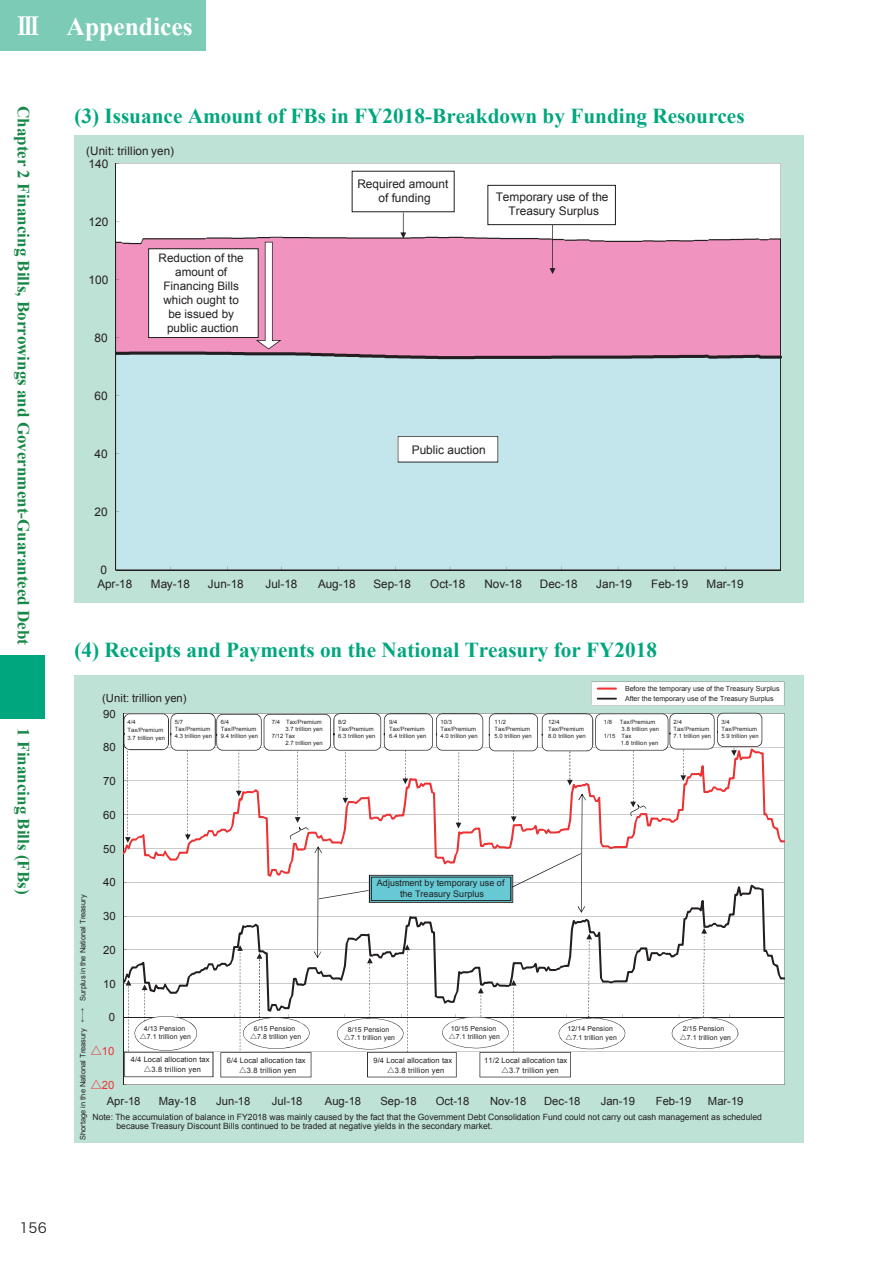
<style>
.page{position:relative;width:893px;height:1263px;background:#fff}
.page>*{position:absolute;margin:0;border:0;box-sizing:border-box;transform-origin:0 0}
.t1{font:700 25.5px "Times New Roman";color:#fff}
.t2{font:700 21.3px "Times New Roman";color:#00a77e}
.t3{font:700 16.95px "Times New Roman";color:#188847}
.t4{font:13.8px "Hira Kaku Pro W3";color:#231f20}
.t5{font:11.85px/14.2px "Arial";color:#231f20;text-align:center}
.t6{font:11.7px/14.1px "Arial";color:#231f20;text-align:center}
.t7{font:11.4px "Arial";color:#231f20}
.t8{font:11.4px "Arial";color:#ee3133}
.t9{font:11.25px "Arial";letter-spacing:.005em;color:#231f20}
.t10{font:9px/10.1px "Arial";color:#231f20;text-align:center}
.t11{font:8.55px/9px "Arial";color:#231f20}
.t12{font:7.5px/9.8px "Arial";letter-spacing:.015em;color:#231f20}
.t13{font:7.5px "Hira Kaku Pro W3";color:#231f20}
.t14{font:7.05px/10.2px "Arial";color:#231f20}
.t15{font:6.9px/8.2px "Arial";letter-spacing:.015em;color:#231f20;text-align:center}
.t16{font:5.85px/7.1px "Arial";letter-spacing:.015em;color:#231f20}
.s1{font-family:"Midashi Min Pro MA31";font-weight:400}
.s2{font-family:"Hira Kaku Pro W3"}
.s3{font-family:"Hira Kaku Pro W3";font-size:11.55px}
</style>
<div class="page">
<div style="left:0;top:0;width:206px;height:51px;background:#7ccbb7"></div>
<div style="left:0;top:655px;width:45px;height:64px;background:#00a77e"></div>
<div style="left:74px;top:675px;width:730px;height:468px;background:#bee2d6"></div>
<div style="left:74px;top:135px;width:730px;height:468px;background:#bee2d6"></div>
<hr style="left:123px;top:1085px;width:661px;height:1px;background:#231f20">
<svg style="left:124px;top:713px;width:660px;height:372px;background:#f2f2f2"></svg>
<hr style="left:123px;top:713px;width:1px;height:372px;background:#231f20">
<hr style="left:123px;top:1017px;width:661px;height:1px;background:#231f20">
<svg style="left:762px;top:748px;width:23px;height:129px;background:#f8ecec"></svg>
<svg style="left:762px;top:885px;width:23px;height:127px;background:#eaeaea"></svg>
<div style="left:592px;top:682px;width:192px;height:23px;background:#fff"></div>
<svg style="left:123px;top:713px;width:639px;height:364px;background:#f4f3f3"></svg>
<div style="left:117px;top:163px;width:664px;height:50px;background:#fff"></div>
<div style="left:115px;top:359px;width:666px;height:211px;background:#c2e6ec"></div>
<hr style="left:116px;top:164px;width:1px;height:406px;background:#231f20">
<hr style="left:116px;top:570px;width:664px;height:1px;background:#231f20">
<svg style="left:398px;top:436px;width:100px;height:26px;background:#f3f3f3"></svg>
<div style="left:488px;top:185px;width:127px;height:40px;background:#fff"></div>
<div style="left:487px;top:185px;width:129px;height:40px;border:1px solid #231f20"></div>
<div style="left:352px;top:171px;width:102px;height:41px;background:#fff"></div>
<div style="left:352px;top:171px;width:103px;height:41px;border:1px solid #231f20"></div>
<svg style="left:115px;top:213px;width:666px;height:146px;background:#e9acc8"></svg>
<h1 class="t1" style="left:16px;top:9px;width:179px"><span class="s1">Ⅲ　</span>Appendices</h1>
<h3 class="t3" style="left:35px;top:106px;width:540px;rotate:90deg">Chapter 2 Financing Bills, Borrowings and Government-Guaranteed Debt</h3>
<h3 class="t3" style="left:35px;top:728px;width:167px;rotate:90deg">1 Financing Bills (FBs)</h3>
<h2 class="t2" style="left:74px;top:101px;width:672px">(3) Issuance Amount of FBs in FY2018-Breakdown by Funding Resources</h2>
<h3 class="t6" style="left:86px;top:143px;width:89px">(Unit: trillion yen)</h3>
<h3 class="t5" style="left:89px;top:156px;width:21px">140</h3>
<h3 class="t5" style="left:89px;top:214px;width:21px">120</h3>
<h3 class="t5" style="left:89px;top:273px;width:21px">100</h3>
<h3 class="t5" style="left:94px;top:331px;width:15px">80</h3>
<h3 class="t5" style="left:94px;top:389px;width:15px">60</h3>
<h3 class="t5" style="left:94px;top:447px;width:15px">40</h3>
<h3 class="t5" style="left:94px;top:505px;width:15px">20</h3>
<h3 class="t5" style="left:100px;top:563px;width:8px">0</h3>
<h3 class="t6" style="left:159px;top:251px;width:87px">Reduction of the amount of<br>Financing Bills which ought to be issued by public auction</h3>
<h3 class="t5" style="left:357px;top:177px;width:93px">Required amount of funding</h3>
<h3 class="t5" style="left:496px;top:190px;width:114px">Temporary use of the<br>Treasury Surplus</h3>
<h3 class="t5" style="left:412px;top:442px;width:75px">Public auction</h3>
<h3 class="t6" style="left:97px;top:577px;width:37px">Apr-18</h3>
<h3 class="t6" style="left:151px;top:577px;width:40px">May-18</h3>
<h3 class="t6" style="left:208px;top:577px;width:37px">Jun-18</h3>
<h3 class="t6" style="left:265px;top:577px;width:33px">Jul-18</h3>
<h3 class="t6" style="left:318px;top:577px;width:39px">Aug-18</h3>
<h3 class="t6" style="left:373px;top:577px;width:39px">Sep-18</h3>
<h3 class="t6" style="left:430px;top:577px;width:37px">Oct-18</h3>
<h3 class="t6" style="left:484px;top:577px;width:39px">Nov-18</h3>
<h3 class="t6" style="left:540px;top:577px;width:39px">Dec-18</h3>
<h3 class="t6" style="left:596px;top:577px;width:37px">Jan-19</h3>
<h3 class="t6" style="left:651px;top:577px;width:39px">Feb-19</h3>
<h3 class="t6" style="left:707px;top:577px;width:39px">Mar-19</h3>
<h2 class="t2" style="left:74px;top:635px;width:584px">(4) Receipts and Payments on the National Treasury for FY2018</h2>
<p class="t12" style="left:78px;top:1001px;width:108px;rotate:-90deg">Surplus in the National Treasury</p>
<p class="t13" style="left:89px;top:1008px;width:10px;rotate:90deg">←</p>
<p class="t13" style="left:89px;top:1015px;width:10px;rotate:90deg">→</p>
<h3 class="t9" style="left:102px;top:691px;width:86px">(Unit: trillion yen)</h3>
<h3 class="t7" style="left:103px;top:706px;width:14px">90</h3>
<h3 class="t7" style="left:103px;top:740px;width:14px">80</h3>
<h3 class="t7" style="left:103px;top:774px;width:14px">70</h3>
<h3 class="t7" style="left:103px;top:807px;width:14px">60</h3>
<h3 class="t7" style="left:103px;top:841px;width:14px">50</h3>
<h3 class="t7" style="left:103px;top:875px;width:14px">40</h3>
<h3 class="t7" style="left:103px;top:909px;width:14px">30</h3>
<h3 class="t7" style="left:103px;top:942px;width:14px">20</h3>
<h3 class="t7" style="left:103px;top:976px;width:14px">10</h3>
<h3 class="t7" style="left:109px;top:1010px;width:8px">0</h3>
<p class="t16" style="left:128px;top:718px;width:39px;line-height:7.6px">4/4<br>Tax/Premium<br>3.7 trillion yen</p>
<p class="t16" style="left:175px;top:719px;width:39px">5/7<br>Tax/Premium<br>4.3 trillion yen</p>
<p class="t16" style="left:221px;top:719px;width:39px">6/4<br>Tax/Premium<br>9.4 trillion yen</p>
<p class="t16" style="left:272px;top:719px;width:51px">7/4 Tax/Premium</p>
<p class="t16" style="left:285px;top:726px;width:39px">3.7 trillion yen</p>
<p class="t16" style="left:272px;top:733px;width:25px">7/12 Tax</p>
<p class="t16" style="left:285px;top:740px;width:39px">2.7 trillion yen</p>
<p class="t14" style="left:625px;top:684px;width:156px">Before the temporary use of the Treasury Surplus<br>After the temporary use of the Treasury Surplus</p>
<p class="t16" style="left:338px;top:719px;width:39px">8/2<br>Tax/Premium<br>6.3 trillion yen</p>
<p class="t16" style="left:389px;top:719px;width:39px">9/4<br>Tax/Premium<br>6.4 trillion yen</p>
<p class="t16" style="left:440px;top:719px;width:39px">10/3<br>Tax/Premium<br>4.0 trillion yen</p>
<p class="t16" style="left:494px;top:719px;width:39px">11/2<br>Tax/Premium<br>5.0 trillion yen</p>
<p class="t16" style="left:548px;top:719px;width:39px">12/4<br>Tax/Premium<br>8.0 trillion yen</p>
<p class="t16" style="left:604px;top:719px;width:10px">1/8</p>
<p class="t16" style="left:620px;top:719px;width:37px">Tax/Premium</p>
<p class="t16" style="left:622px;top:726px;width:39px">3.8 trillion yen</p>
<p class="t16" style="left:604px;top:733px;width:29px">1/15 Tax</p>
<p class="t16" style="left:621px;top:740px;width:39px">1.8 trillion yen</p>
<p class="t16" style="left:674px;top:719px;width:39px">2/4<br>Tax/Premium<br>7.1 trillion yen</p>
<p class="t16" style="left:721px;top:719px;width:39px">3/4<br>Tax/Premium<br>5.9 trillion yen</p>
<h3 class="t10" style="left:377px;top:878px;width:129px">Adjustment by temporary use of the Treasury Surplus</h3>
<p class="t15" style="left:449px;top:1024px;width:53px;text-align:left">10/15 Pension <span class="s2">△</span>7.1 trillion yen</p>
<p class="t12" style="left:501px;top:1055px;width:67px;text-indent:-17px">11/2 Local allocation tax <span class="s2">△</span>3.7 trillion yen</p>
<p class="t15" style="left:250px;top:1024px;width:53px">6/15 Pension <span class="s2">△</span>7.8 trillion yen</p>
<p class="t15" style="left:344px;top:1025px;width:53px">8/15 Pension <span class="s2">△</span>7.1 trillion yen</p>
<p class="t12" style="left:387px;top:1055px;width:67px;text-indent:-14px">9/4 Local allocation tax <span class="s2">△</span>3.8 trillion yen</p>
<p class="t15" style="left:140px;top:1024px;width:53px">4/13 Pension <span class="s2">△</span>7.1 trillion yen</p>
<p class="t15" style="left:566px;top:1025px;width:53px;text-align:left">12/14 Pension <span class="s2">△</span>7.1 trillion yen</p>
<p class="t15" style="left:680px;top:1025px;width:53px">2/15 Pension <span class="s2">△</span>7.1 trillion yen</p>
<p class="t12" style="left:78px;top:1140px;width:113px;rotate:-90deg">Shortage in the National Treasury</p>
<h3 class="t8" style="left:90px;top:1044px;width:26px"><span class="s3">△</span>10</h3>
<p class="t12" style="left:144px;top:1055px;width:67px;text-indent:-13px">4/4 Local allocation tax <span class="s2">△</span>3.8 trillion yen</p>
<p class="t12" style="left:227px;top:1055px;width:80px;text-align:center">6/4 Local allocation tax <span class="s2">△</span>3.8 trillion yen</p>
<h3 class="t8" style="left:90px;top:1077px;width:26px"><span class="s3">△</span>20</h3>
<h3 class="t9" style="left:107px;top:1094px;width:35px">Apr-18</h3>
<h3 class="t9" style="left:159px;top:1094px;width:39px">May-18</h3>
<h3 class="t9" style="left:216px;top:1094px;width:36px">Jun-18</h3>
<h3 class="t9" style="left:272px;top:1094px;width:32px">Jul-18</h3>
<h3 class="t9" style="left:325px;top:1094px;width:38px">Aug-18</h3>
<h3 class="t9" style="left:380px;top:1094px;width:38px">Sep-18</h3>
<h3 class="t9" style="left:436px;top:1094px;width:35px">Oct-18</h3>
<h3 class="t9" style="left:490px;top:1094px;width:38px">Nov-18</h3>
<h3 class="t9" style="left:544px;top:1094px;width:38px">Dec-18</h3>
<h3 class="t9" style="left:601px;top:1094px;width:36px">Jan-19</h3>
<h3 class="t9" style="left:656px;top:1094px;width:37px">Feb-19</h3>
<h3 class="t9" style="left:708px;top:1094px;width:37px">Mar-19</h3>
<p class="t11" style="left:116px;top:1113px;width:647px;text-indent:-24px">Note: The accumulation of balance in FY2018 was mainly caused by the fact that the Government Debt Consolidation Fund could not carry out cash management as scheduled because Treasury Discount Bills continued to be traded at negative yields in the secondary market.</p>
<h3 class="t4" style="left:20px;top:1215px;width:29px">156</h3>
</div>
